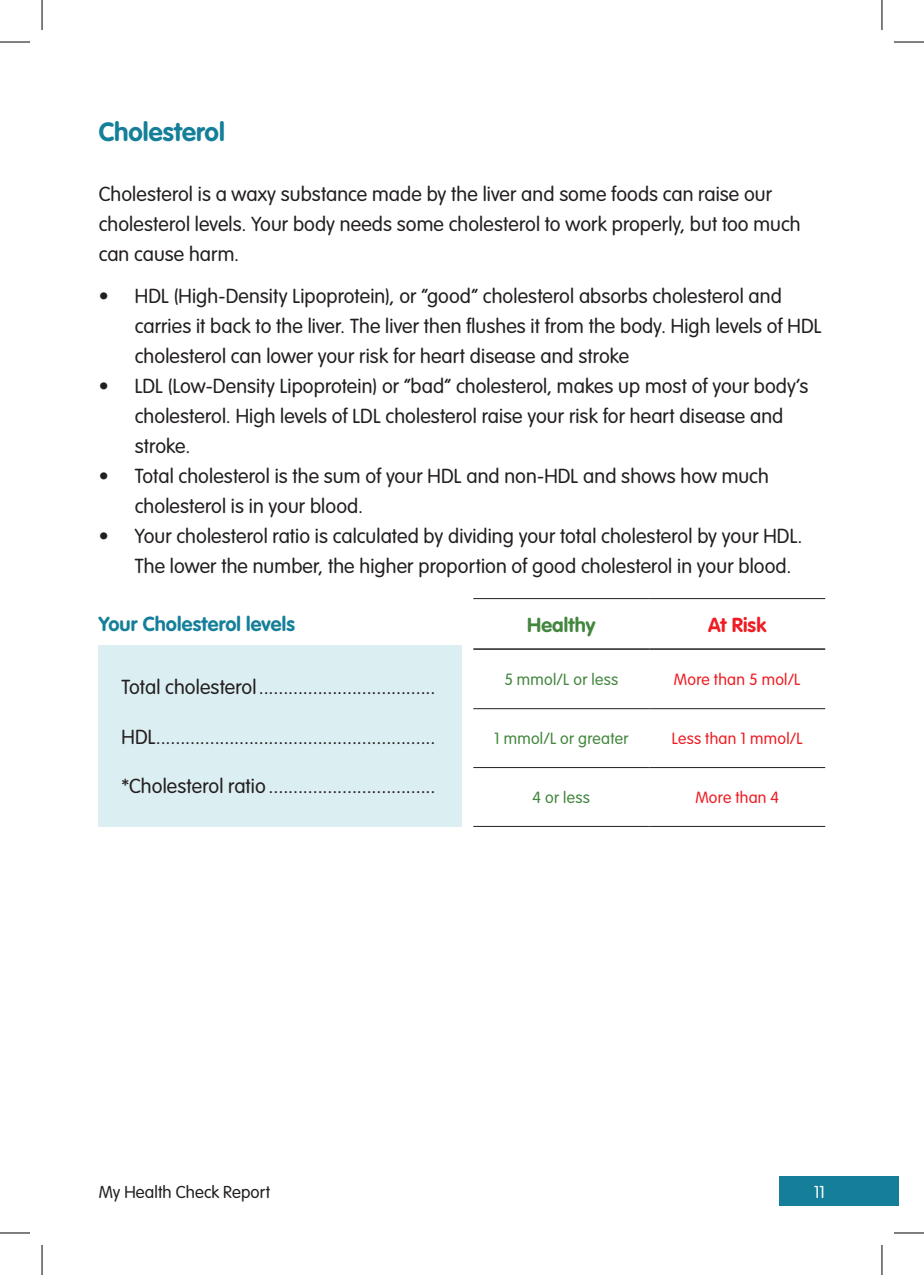
<style>
.page{position:relative;width:924px;height:1275px;background:#fff}
.page>*{position:absolute;margin:0;border:0;box-sizing:border-box;transform-origin:0 0}
.t1{font:700 26px "VAG Rounded Std";color:#157f9a}
.t2{font:300 20px/30px "VAG Rounded Std";letter-spacing:.005em;color:#231f20}
.t3{font:700 20px "VAG Rounded Std";letter-spacing:.005em;color:#157f9a}
.t4{font:700 20px "VAG Rounded Std";letter-spacing:.01em;color:#43863e}
.t5{font:700 20px "VAG Rounded Std";letter-spacing:.01em;color:#ee1d23}
.t6{font:300 17px "VAG Rounded Std";letter-spacing:.005em;color:#231f20}
.t7{font:300 17px "VAG Rounded Std";color:#fff}
.t8{font:300 16px "VAG Rounded Std";letter-spacing:.02em;color:#ee1d23}
.t9{font:300 16px "VAG Rounded Std";letter-spacing:.02em;color:#43863e}
</style>
<div class="page">
<div style="left:779px;top:1176px;width:119px;height:30px;background:#157f9a"></div>
<div style="left:99px;top:645px;width:363px;height:66px;background:#dbeef1"></div>
<div style="left:99px;top:711px;width:363px;height:50px;background:#dbeef1"></div>
<div style="left:99px;top:761px;width:363px;height:66px;background:#dbeef1"></div>
<hr style="left:473px;top:598px;width:176px;height:1px;background:#231f20">
<hr style="left:473px;top:648px;width:176px;height:2px;background:#231f20">
<hr style="left:649px;top:598px;width:175px;height:1px;background:#231f20">
<hr style="left:649px;top:648px;width:175px;height:2px;background:#231f20">
<hr style="left:473px;top:708px;width:176px;height:1px;background:#231f20">
<hr style="left:649px;top:708px;width:175px;height:1px;background:#231f20">
<hr style="left:473px;top:767px;width:176px;height:1px;background:#231f20">
<hr style="left:473px;top:826px;width:176px;height:1px;background:#231f20">
<hr style="left:649px;top:767px;width:175px;height:1px;background:#231f20">
<hr style="left:649px;top:826px;width:175px;height:1px;background:#231f20">
<hr style="left:0;top:42px;width:30px;height:1px;background:#000">
<hr style="left:893px;top:42px;width:30px;height:1px;background:#000">
<hr style="left:0;top:1232px;width:30px;height:1px;background:#000">
<hr style="left:893px;top:1232px;width:30px;height:1px;background:#000">
<hr style="left:42px;top:0;width:1px;height:30px;background:#000">
<hr style="left:42px;top:1245px;width:1px;height:30px;background:#000">
<hr style="left:881px;top:0;width:1px;height:30px;background:#000">
<hr style="left:881px;top:1245px;width:1px;height:30px;background:#000">
<h1 class="t1" style="left:99px;top:117px;width:127px">Cholesterol</h1>
<p class="t2" style="left:99px;top:180px;width:703px">Cholesterol is a waxy substance made by the liver and some foods can raise our cholesterol levels. Your body needs some cholesterol to work properly, but too much can cause harm.</p>
<p class="t2" style="left:135px;top:281px;width:688px;text-indent:-36px">• HDL (High-Density Lipoprotein), or “good” cholesterol absorbs cholesterol and carries it back to the liver. The liver then flushes it from the body. High levels of HDL cholesterol can lower your risk for heart disease and stroke</p>
<p class="t2" style="left:135px;top:371px;width:674px;text-indent:-36px">• LDL (Low-Density Lipoprotein) or “bad” cholesterol, makes up most of your body’s cholesterol. High levels of LDL cholesterol raise your risk for heart disease and stroke.</p>
<p class="t2" style="left:135px;top:461px;width:635px;text-indent:-36px">• Total cholesterol is the sum of your HDL and non-HDL and shows how much cholesterol is in your blood.</p>
<p class="t2" style="left:135px;top:521px;width:668px;text-indent:-36px">• Your cholesterol ratio is calculated by dividing your total cholesterol by your HDL.<br>The lower the number, the higher proportion of good cholesterol in your blood.</p>
<p class="t3" style="left:99px;top:612px;width:197px">Your Cholesterol levels</p>
<p class="t4" style="left:527px;top:613px;width:70px">Healthy</p>
<p class="t5" style="left:707px;top:613px;width:60px">At Risk</p>
<p class="t9" style="left:504px;top:670px;width:115px">5 mmol/L or less</p>
<p class="t8" style="left:673px;top:670px;width:128px">More than 5 mol/L</p>
<p class="t2" style="left:121px;top:673px;width:315px">Total cholesterol....................................</p>
<p class="t2" style="left:121px;top:722px;width:315px">HDL.........................................................</p>
<p class="t2" style="left:121px;top:772px;width:315px">*Cholesterol ratio ..................................</p>
<p class="t9" style="left:494px;top:729px;width:136px">1 mmol/L or greater</p>
<p class="t8" style="left:671px;top:729px;width:132px">Less than 1 mmol/L</p>
<p class="t9" style="left:532px;top:788px;width:59px">4 or less</p>
<p class="t8" style="left:695px;top:788px;width:85px">More than 4</p>
<p class="t6" style="left:99px;top:1182px;width:173px">My Health Check Report</p>
<p class="t7" style="left:813px;top:1182px;width:13px">11</p>
</div>
